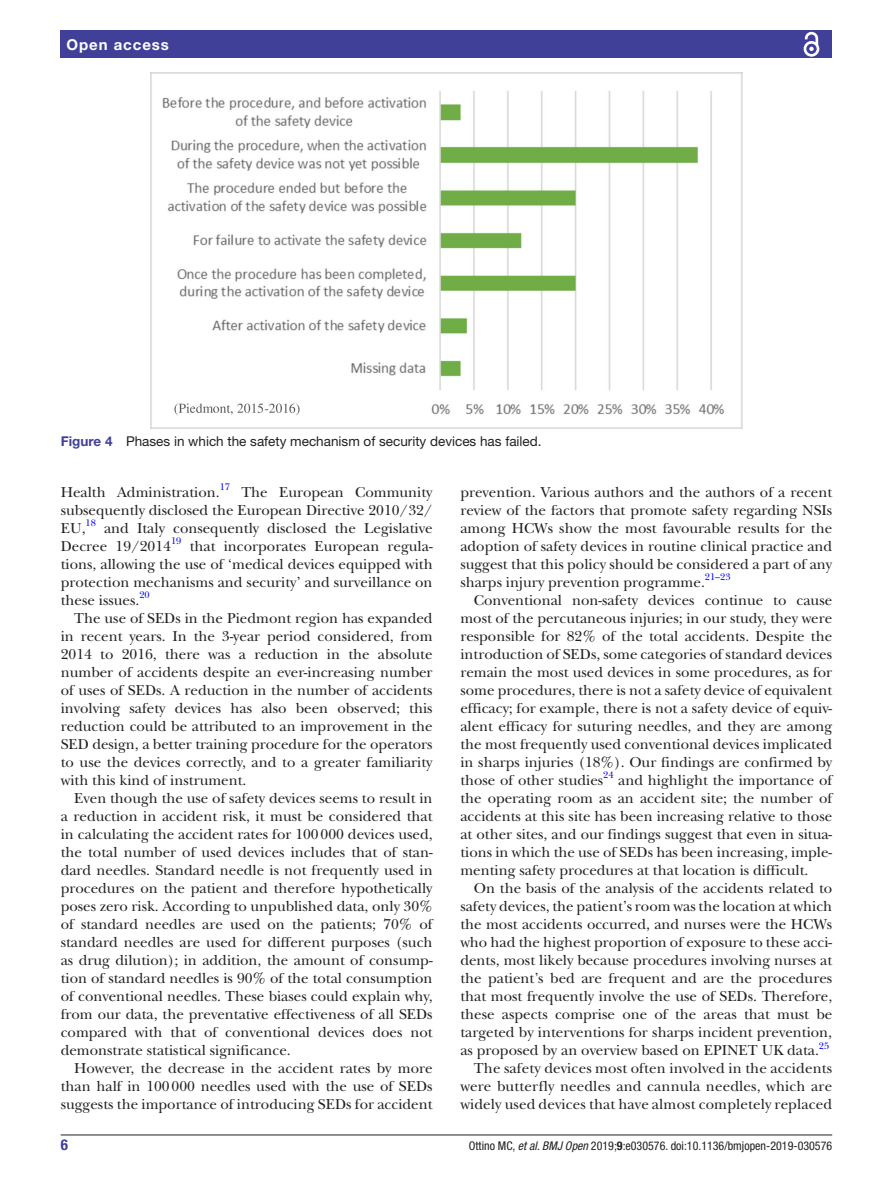
<style>
.page{position:relative;width:893px;height:1191px;background:#fff}
.page>*{position:absolute;margin:0;border:0;box-sizing:border-box;transform-origin:0 0}
.t1{font:15px/18px "New Baskerville";color:#231f20;text-align:justify}
.t2{font:700 15px "Helvetica Neue LT Std";letter-spacing:.065em;color:#fff}
.t3{font:700 condensed 15px "Helvetica Neue LT Std";color:#414099}
.t4{font:13.5px "Helvetica Neue LT Std";color:#231f20}
.t5{font:condensed 12px "Helvetica Neue LT Std";color:#231f20}
.t6{font:9.9px "New Baskerville";color:#00f}
.s1{font-weight:700;color:#414099}
.s2{font-style:italic}
.s3{font-weight:700}
</style>
<div class="page">
<hr style="left:61px;top:1134px;width:771px;height:1px;background:#231f20">
<div style="left:61px;top:31px;width:771px;height:27px;background:#414099"></div>
<svg style="left:803px;top:31px;width:17px;height:26px"></svg>
<img style="left:151px;top:73px;width:591px;height:355px">
<p class="t2" style="left:66px;top:35px;width:104px">Open access</p>
<p class="t4" style="left:61px;top:433px;width:482px"><span class="s1">Figure 4</span> Phases in which the safety mechanism of security devices has failed.</p>
<p class="t1" style="left:61px;top:483px;width:160px">Health Administration.</p>
<p class="t6" style="left:220px;top:481px;width:12px">17</p>
<p class="t1" style="left:61px;top:483px;width:373px;text-indent:181px">The European Community subsequently disclosed the European Directive 2010/32/ EU,</p>
<p class="t1" style="left:460px;top:483px;width:373px">prevention. Various authors and the authors of a recent review of the factors that promote safety regarding NSIs among HCWs show the most favourable results for the adoption of safety devices in routine clinical practice and suggest that this policy should be considered a part of any sharps injury prevention programme.</p>
<p class="t6" style="left:86px;top:517px;width:12px">18</p>
<p class="t1" style="left:61px;top:519px;width:373px;text-indent:43px">and Italy consequently disclosed the Legislative<br>Decree 19/2014</p>
<p class="t6" style="left:171px;top:535px;width:12px">19</p>
<p class="t1" style="left:61px;top:537px;width:373px;text-indent:129px">that incorporates European regula&shy;tions, allowing the use of ‘medical devices equipped with protection mechanisms and security’ and surveillance on these issues.</p>
<p class="t6" style="left:705px;top:571px;width:27px">21–23</p>
<p class="t1" style="left:460px;top:591px;width:373px;text-indent:14px">Conventional non-safety devices continue to cause most of the percutaneous injuries; in our study, they were responsible for 82% of the total accidents. Despite the introduction of SEDs, some categories of standard devices remain the most used devices in some procedures, as for some procedures, there is not a safety device of equivalent efficacy; for example, there is not a safety device of equiv&shy;alent efficacy for suturing needles, and they are among the most frequently used conventional devices implicated in sharps injuries (18%). Our findings are confirmed by those of other studies</p>
<p class="t6" style="left:139px;top:589px;width:12px">20</p>
<p class="t1" style="left:61px;top:609px;width:373px;text-indent:14px">The use of SEDs in the Piedmont region has expanded in recent years. In the 3-year period considered, from 2014 to 2016, there was a reduction in the absolute number of accidents despite an ever-increasing number of uses of SEDs. A reduction in the number of accidents involving safety devices has also been observed; this reduction could be attributed to an improvement in the SED design, a better training procedure for the operators to use the devices correctly, and to a greater familiarity with this kind of instrument.</p>
<p class="t1" style="left:61px;top:789px;width:373px;text-indent:14px">Even though the use of safety devices seems to result in a reduction in accident risk, it must be considered that in calculating the accident rates for 100000 devices used, the total number of used devices includes that of stan&shy;dard needles. Standard needle is not frequently used in procedures on the patient and therefore hypothetically poses zero risk. According to unpublished data, only 30% of standard needles are used on the patients; 70% of standard needles are used for different purposes (such as drug dilution); in addition, the amount of consump&shy;tion of standard needles is 90% of the total consumption of conventional needles. These biases could explain why, from our data, the preventative effectiveness of all SEDs compared with that of conventional devices does not demonstrate statistical significance.</p>
<p class="t1" style="left:61px;top:1059px;width:373px;text-indent:14px">However, the decrease in the accident rates by more than half in 100000 needles used with the use of SEDs suggests the importance of introducing SEDs for accident</p>
<p class="t6" style="left:603px;top:769px;width:12px">24</p>
<p class="t1" style="left:460px;top:771px;width:373px;text-indent:158px">and highlight the importance of the operating room as an accident site; the number of accidents at this site has been increasing relative to those at other sites, and our findings suggest that even in situa&shy;tions in which the use of SEDs has been increasing, imple&shy;menting safety procedures at that location is difficult.</p>
<p class="t1" style="left:460px;top:879px;width:373px;text-align:right">On the basis of the analysis of the accidents related to safety devices, the patient’s room was the location at which the most accidents occurred, and nurses were the HCWs who had the highest proportion of exposure to these acci&shy;dents, most likely because procedures involving nurses at the patient’s bed are frequent and are the procedures that most frequently involve the use of SEDs. Therefore, these aspects comprise one of the areas that must be targeted by interventions for sharps incident prevention, as proposed by an overview based on EPINET UK data.<sup>25<br></sup>The safety devices most often involved in the accidents were butterfly needles and cannula needles, which are widely used devices that have almost completely replaced</p>
<p class="t3" style="left:61px;top:1135px;width:9px">6</p>
<p class="t5" style="left:469px;top:1138px;width:365px">Ottino MC, <span class="s2">et al</span>. <span class="s2">BMJ Open</span> 2019;<span class="s3">9</span>:e030576. doi:10.1136/bmjopen-2019-030576</p>
</div>
